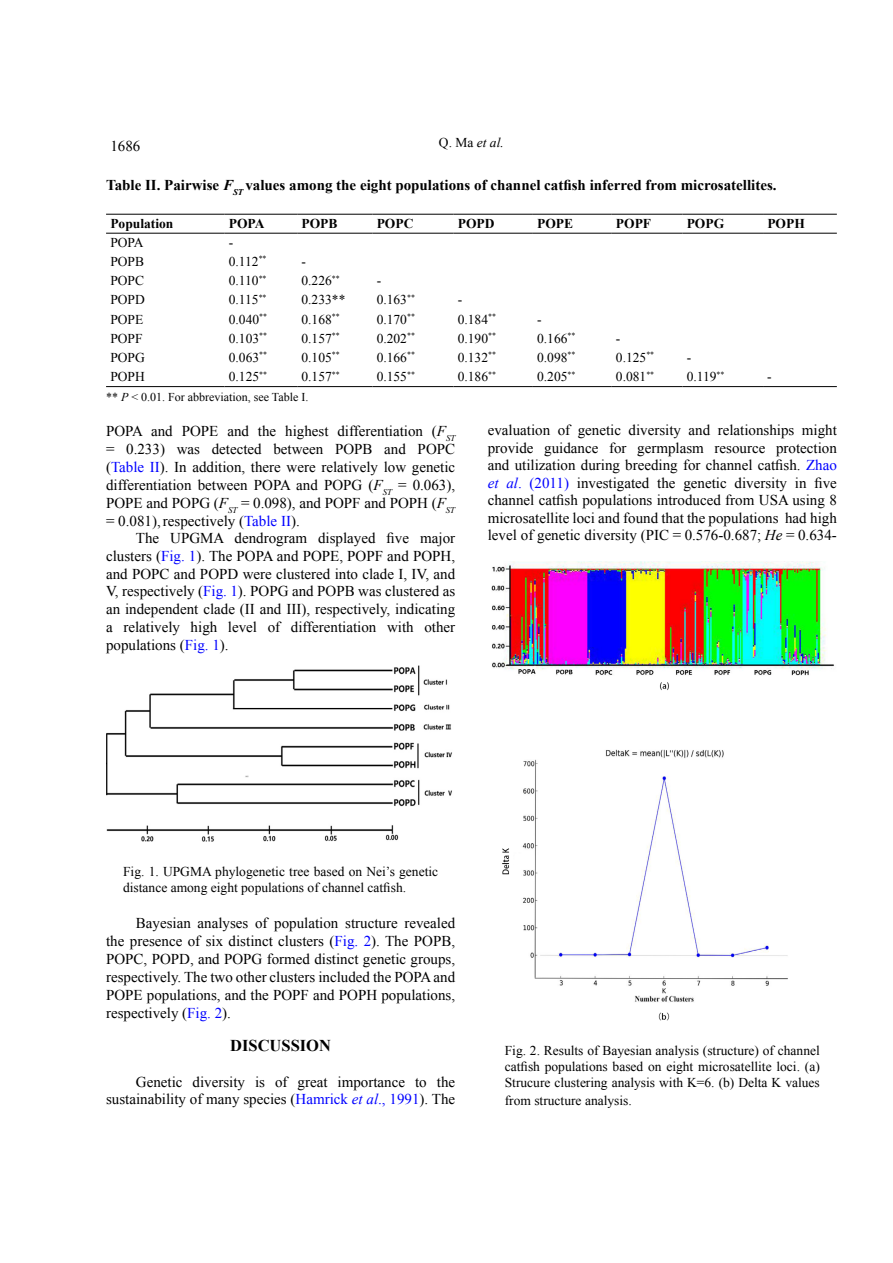
<style>
.page{position:relative;width:893px;height:1263px;background:#fff}
.page>*{position:absolute;margin:0;border:0;box-sizing:border-box;transform-origin:0 0}
.t1{font:700 16.5px "Times New Roman";color:#000}
.t2{font:15px/18px "Times New Roman";color:#000;text-align:justify}
.t3{font:700 15px "Times New Roman";color:#000}
.t4{font:13.5px/16.2px "Times New Roman";color:#000}
.t5{font:700 13.5px "Times New Roman";color:#000}
.t6{font:italic 13.5px "Times New Roman";color:#000}
.t7{font:12px "Times New Roman";color:#000}
.s1{font-style:normal}
.s2{font-style:italic}
.s3{color:#00f}
.s4{font-style:italic;color:#00f}
</style>
<div class="page">
<hr style="left:106px;top:386px;width:119px;height:1px;background:#000">
<hr style="left:225px;top:386px;width:72px;height:1px;background:#000">
<hr style="left:297px;top:386px;width:75px;height:1px;background:#000">
<hr style="left:372px;top:386px;width:81px;height:1px;background:#000">
<hr style="left:453px;top:386px;width:80px;height:1px;background:#000">
<hr style="left:533px;top:386px;width:79px;height:1px;background:#000">
<hr style="left:612px;top:386px;width:70px;height:1px;background:#000">
<hr style="left:682px;top:386px;width:81px;height:1px;background:#000">
<hr style="left:763px;top:386px;width:74px;height:1px;background:#000">
<hr style="left:106px;top:214px;width:119px;height:1px;background:#000">
<hr style="left:225px;top:214px;width:72px;height:1px;background:#000">
<hr style="left:297px;top:214px;width:75px;height:1px;background:#000">
<hr style="left:372px;top:214px;width:81px;height:1px;background:#000">
<hr style="left:453px;top:214px;width:80px;height:1px;background:#000">
<hr style="left:533px;top:214px;width:79px;height:1px;background:#000">
<hr style="left:612px;top:214px;width:70px;height:1px;background:#000">
<hr style="left:682px;top:214px;width:81px;height:1px;background:#000">
<hr style="left:763px;top:214px;width:74px;height:1px;background:#000">
<hr style="left:106px;top:233px;width:119px;height:1px;background:#000">
<hr style="left:225px;top:233px;width:72px;height:1px;background:#000">
<hr style="left:297px;top:233px;width:75px;height:1px;background:#000">
<hr style="left:372px;top:233px;width:81px;height:1px;background:#000">
<hr style="left:453px;top:233px;width:80px;height:1px;background:#000">
<hr style="left:533px;top:233px;width:79px;height:1px;background:#000">
<hr style="left:612px;top:233px;width:70px;height:1px;background:#000">
<hr style="left:682px;top:233px;width:81px;height:1px;background:#000">
<hr style="left:763px;top:233px;width:74px;height:1px;background:#000">
<img style="left:106px;top:665px;width:346px;height:176px">
<img style="left:491px;top:561px;width:343px;height:460px">
<p class="t6" style="left:439px;top:133px;width:66px"><span class="s1">Q. Ma</span> et al.</p>
<p class="t2" style="left:110px;top:137px;width:31px">1686</p>
<p class="t3" style="left:106px;top:174px;width:672px">Table II. Pairwise <span class="s2">F</span><sub>ST</sub> values among the eight populations of channel catfish inferred from microsatellites.</p>
<p class="t5" style="left:110px;top:214px;width:65px">Population</p>
<p class="t5" style="left:229px;top:214px;width:37px">POPA</p>
<p class="t5" style="left:302px;top:214px;width:38px">POPB</p>
<p class="t5" style="left:377px;top:214px;width:38px">POPC</p>
<p class="t5" style="left:458px;top:214px;width:38px">POPD</p>
<p class="t5" style="left:537px;top:214px;width:38px">POPE</p>
<p class="t5" style="left:616px;top:214px;width:37px">POPF</p>
<p class="t5" style="left:687px;top:214px;width:39px">POPG</p>
<p class="t5" style="left:767px;top:214px;width:39px">POPH</p>
<p class="t4" style="left:110px;top:234px;width:35px">POPA</p>
<p class="t4" style="left:229px;top:234px;width:6px">-</p>
<p class="t4" style="left:110px;top:253px;width:35px">POPB</p>
<p class="t4" style="left:229px;top:253px;width:39px">0.112<sup>**</sup></p>
<p class="t4" style="left:302px;top:253px;width:6px">-</p>
<p class="t4" style="left:110px;top:272px;width:35px">POPC</p>
<p class="t4" style="left:229px;top:272px;width:39px">0.110<sup>**</sup></p>
<p class="t4" style="left:302px;top:272px;width:40px">0.226<sup>**</sup></p>
<p class="t4" style="left:377px;top:272px;width:6px">-</p>
<p class="t4" style="left:110px;top:291px;width:36px">POPD</p>
<p class="t4" style="left:229px;top:291px;width:39px">0.115<sup>**</sup></p>
<p class="t4" style="left:302px;top:291px;width:45px">0.233**</p>
<p class="t4" style="left:377px;top:291px;width:40px">0.163<sup>**</sup></p>
<p class="t4" style="left:458px;top:291px;width:6px">-</p>
<p class="t4" style="left:110px;top:311px;width:35px">POPE</p>
<p class="t4" style="left:229px;top:311px;width:40px">0.040<sup>**</sup></p>
<p class="t4" style="left:302px;top:311px;width:40px">0.168<sup>**</sup></p>
<p class="t4" style="left:377px;top:311px;width:40px">0.170<sup>**</sup></p>
<p class="t4" style="left:458px;top:311px;width:40px">0.184<sup>**</sup></p>
<p class="t4" style="left:537px;top:311px;width:6px">-</p>
<p class="t4" style="left:110px;top:330px;width:34px">POPF</p>
<p class="t4" style="left:229px;top:330px;width:40px">0.103<sup>**</sup></p>
<p class="t4" style="left:302px;top:330px;width:40px">0.157<sup>**</sup></p>
<p class="t4" style="left:377px;top:330px;width:40px">0.202<sup>**</sup></p>
<p class="t4" style="left:458px;top:330px;width:40px">0.190<sup>**</sup></p>
<p class="t4" style="left:537px;top:330px;width:40px">0.166<sup>**</sup></p>
<p class="t4" style="left:616px;top:330px;width:6px">-</p>
<p class="t4" style="left:110px;top:349px;width:36px">POPG</p>
<p class="t4" style="left:229px;top:349px;width:40px">0.063<sup>**</sup></p>
<p class="t4" style="left:302px;top:349px;width:40px">0.105<sup>**</sup></p>
<p class="t4" style="left:377px;top:349px;width:40px">0.166<sup>**</sup></p>
<p class="t4" style="left:458px;top:349px;width:40px">0.132<sup>**</sup></p>
<p class="t4" style="left:537px;top:349px;width:40px">0.098<sup>**</sup></p>
<p class="t4" style="left:616px;top:349px;width:40px">0.125<sup>**</sup></p>
<p class="t4" style="left:687px;top:349px;width:6px">-</p>
<p class="t4" style="left:110px;top:368px;width:36px">POPH</p>
<p class="t4" style="left:229px;top:368px;width:40px">0.125<sup>**</sup></p>
<p class="t4" style="left:302px;top:368px;width:40px">0.157<sup>**</sup></p>
<p class="t4" style="left:377px;top:368px;width:40px">0.155<sup>**</sup></p>
<p class="t4" style="left:458px;top:368px;width:40px">0.186<sup>**</sup></p>
<p class="t4" style="left:537px;top:368px;width:40px">0.205<sup>**</sup></p>
<p class="t4" style="left:616px;top:368px;width:40px">0.081<sup>**</sup></p>
<p class="t4" style="left:687px;top:368px;width:39px">0.119<sup>**</sup></p>
<p class="t4" style="left:767px;top:368px;width:6px">-</p>
<p class="t7" style="left:106px;top:389px;width:204px">** <span class="s2">P</span> &lt; 0.01. For abbreviation, see Table I.</p>
<p class="t2" style="left:106px;top:421px;width:351px">POPA and POPE and the highest differentiation (<span class="s2">F</span><sub>ST </sub>= 0.233) was detected between POPB and POPC (<span class="s3">Table II</span>). In addition, there were relatively low genetic differentiation between POPA and POPG (<span class="s2">F</span><sub>ST</sub> = 0.063), POPE and POPG (<span class="s2">F</span><sub>ST</sub> = 0.098), and POPF and POPH (<span class="s2">F</span><sub>ST </sub>= 0.081),respectively (<span class="s3">Table II</span>).</p>
<p class="t2" style="left:106px;top:529px;width:351px;text-indent:30px">The UPGMA dendrogram displayed five major clusters (<span class="s3">Fig. 1</span>). The POPA and POPE, POPF and POPH, and POPC and POPD were clustered into clade I, IV, and V, respectively (<span class="s3">Fig. 1</span>). POPG and POPB was clustered as an independent clade (II and III), respectively, indicating a relatively high level of differentiation with other populations (<span class="s3">Fig. 1</span>).</p>
<p class="t2" style="left:488px;top:421px;width:351px;line-height:17.5px">evaluation of genetic diversity and relationships might provide guidance for germplasm resource protection and utilization during breeding for channel catfish. <span class="s3">Zhao </span><span class="s4">et al</span><span class="s3">. (2011)</span> investigated the genetic diversity in five channel catfish populations introduced from USA using 8 microsatellite loci and found that the populations had high level of genetic diversity (PIC = 0.576-0.687; <span class="s2">He</span> = 0.634-</p>
<p class="t4" style="left:123px;top:863px;width:317px">Fig. 1. UPGMA phylogenetic tree based on Nei’s genetic distance among eight populations of channel catfish.</p>
<p class="t2" style="left:106px;top:914px;width:351px;text-indent:30px">Bayesian analyses of population structure revealed the presence of six distinct clusters (<span class="s3">Fig. 2</span>). The POPB, POPC, POPD, and POPG formed distinct genetic groups, respectively. The two other clusters included the POPA and POPE populations, and the POPF and POPH populations, respectively (<span class="s3">Fig. 2</span>).</p>
<p class="t1" style="left:230px;top:1034px;width:102px">DISCUSSION</p>
<p class="t2" style="left:106px;top:1072px;width:351px;line-height:17.5px;text-align:right">Genetic diversity is of great importance to the sustainability of many species (<span class="s3">Hamrick</span> <span class="s4">et al</span><span class="s3">., 1991</span>). The</p>
<p class="t4" style="left:505px;top:1042px;width:317px;text-align:justify">Fig. 2. Results of Bayesian analysis (structure) of channel catfish populations based on eight microsatellite loci. (a)<br>Strucure clustering analysis with K=6. (b) Delta K values</p>
<p class="t4" style="left:505px;top:1092px;width:129px">from structure analysis.</p>
</div>
